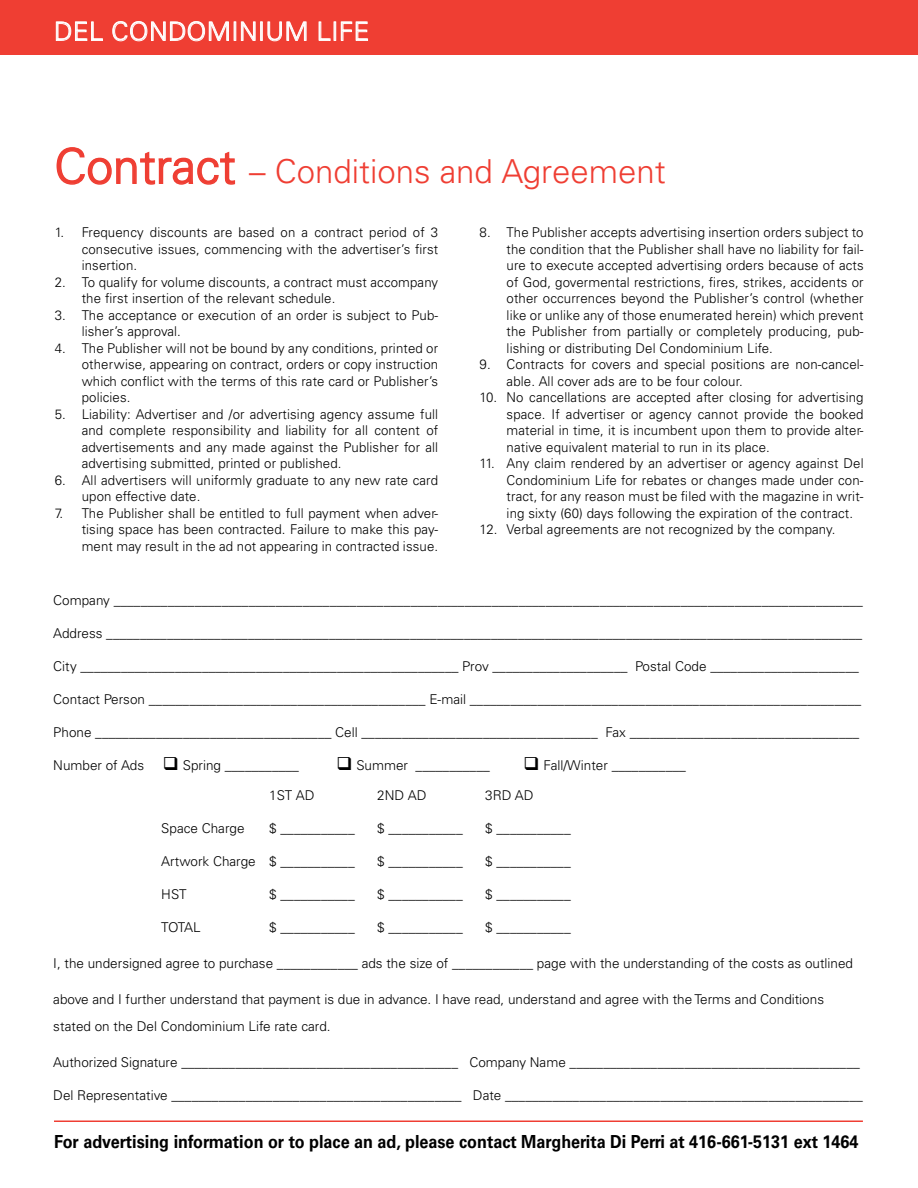
<style>
.page{position:relative;width:918px;height:1188px;background:#fff}
.page>*{position:absolute;margin:0;border:0;box-sizing:border-box;transform-origin:0 0}
.t1{font:300 33px "Univers LT Std";color:#ef3e33}
.t2{font:300 25.5px "Univers LT Std";letter-spacing:.02em;color:#fff}
.t3{font:700 18px "Univers LT Std";color:#000;scale:.9 1}
.t4{font:300 13.5px/16.5px "Univers LT Std";letter-spacing:.01em;color:#000;text-align:justify}
.s1{font-size:48px}
</style>
<div class="page">
<hr style="left:54px;top:1120px;width:809px;height:2px;background:#ef3e33">
<div style="left:0;top:0;width:918px;height:54px;background:#ef3e33"></div>
<svg style="left:56px;top:21px;width:47px;height:20px"></svg>
<svg style="left:112px;top:21px;width:144px;height:21px"></svg>
<div style="left:260px;top:22px;width:3px;height:19px;border:1px solid #fff"></div>
<svg style="left:267px;top:21px;width:40px;height:21px"></svg>
<svg style="left:318px;top:21px;width:50px;height:20px"></svg>
<svg style="left:56px;top:147px;width:180px;height:38px"></svg>
<h2 class="t2" style="left:54px;top:16px;width:317px">DEL CONDOMINIUM LIFE</h2>
<h1 class="t1" style="left:54px;top:152px;width:613px"><span class="s1">Contract</span> – Conditions and Agreement</h1>
<p class="t4" style="left:82px;top:224px;width:358px;text-indent:-27px">1. Frequency discounts are based on a contract period of 3 consecutive issues, commencing with the advertiser’s first insertion.</p>
<p class="t4" style="left:82px;top:274px;width:358px;text-indent:-27px">2. To qualify for volume discounts, a contract must accompany the first insertion of the relevant schedule.</p>
<p class="t4" style="left:82px;top:307px;width:358px;text-indent:-27px">3. The acceptance or execution of an order is subject to Pub&shy;lisher’s approval.</p>
<p class="t4" style="left:82px;top:340px;width:358px;text-indent:-27px">4. The Publisher will not be bound by any conditions, printed or otherwise, appearing on contract, orders or copy instruction which conflict with the terms of this rate card or Publisher’s policies.</p>
<p class="t4" style="left:82px;top:406px;width:358px;text-indent:-27px">5. Liability: Advertiser and /or advertising agency assume full and complete responsibility and liability for all content of advertisements and any made against the Publisher for all advertising submitted, printed or published.</p>
<p class="t4" style="left:82px;top:472px;width:358px;text-indent:-27px">6. All advertisers will uniformly graduate to any new rate card upon effective date.</p>
<p class="t4" style="left:82px;top:505px;width:358px;text-indent:-27px">7. The Publisher shall be entitled to full payment when adver&shy;tising space has been contracted. Failure to make this pay&shy;ment may result in the ad not appearing in contracted issue.</p>
<p class="t4" style="left:507px;top:224px;width:359px;text-indent:-27px">8. The Publisher accepts advertising insertion orders subject to the condition that the Publisher shall have no liability for fail&shy;ure to execute accepted advertising orders because of acts of God, govermental restrictions, fires, strikes, accidents or other occurrences beyond the Publisher’s control (whether like or unlike any of those enumerated herein) which prevent the Publisher from partially or completely producing, pub&shy;lishing or distributing Del Condominium Life.</p>
<p class="t4" style="left:507px;top:356px;width:358px;text-indent:-27px">9. Contracts for covers and special positions are non-cancel&shy;able. All cover ads are to be four colour.</p>
<p class="t4" style="left:507px;top:389px;width:359px;text-indent:-27px">10. No cancellations are accepted after closing for advertising space. If advertiser or agency cannot provide the booked material in time, it is incumbent upon them to provide alter&shy;native equivalent material to run in its place.</p>
<p class="t4" style="left:507px;top:455px;width:359px;text-indent:-27px">11. Any claim rendered by an advertiser or agency against Del Condominium Life for rebates or changes made under con&shy;tract, for any reason must be filed with the magazine in writ&shy;ing sixty (60) days following the expiration of the contract.</p>
<p class="t4" style="left:480px;top:521px;width:357px">12. Verbal agreements are not recognized by the company.</p>
<p class="t4" style="left:53px;top:592px;width:811px">Company _______________________________________________________________________________________________________________</p>
<p class="t4" style="left:53px;top:625px;width:811px">Address ________________________________________________________________________________________________________________</p>
<p class="t4" style="left:53px;top:658px;width:807px">City ________________________________________________________ Prov ____________________ Postal Code ______________________</p>
<p class="t4" style="left:53px;top:691px;width:810px">Contact Person _________________________________________ E-mail __________________________________________________________</p>
<p class="t4" style="left:53px;top:724px;width:808px">Phone ___________________________________ Cell ___________________________________ Fax __________________________________</p>
<p class="t4" style="left:53px;top:757px;width:247px">Number of Ads ❑ Spring ___________</p>
<p class="t4" style="left:337px;top:757px;width:155px">❑ Summer ___________</p>
<p class="t4" style="left:524px;top:757px;width:164px">❑ Fall/Winter ___________</p>
<p class="t4" style="left:269px;top:787px;width:47px">1ST AD</p>
<p class="t4" style="left:377px;top:787px;width:51px">2ND AD</p>
<p class="t4" style="left:485px;top:787px;width:50px">3RD AD</p>
<p class="t4" style="left:161px;top:820px;width:85px">Space Charge</p>
<p class="t4" style="left:269px;top:820px;width:87px">$ ___________</p>
<p class="t4" style="left:377px;top:820px;width:87px">$ ___________</p>
<p class="t4" style="left:485px;top:820px;width:87px">$ ___________</p>
<p class="t4" style="left:161px;top:853px;width:195px">Artwork Charge $ ___________</p>
<p class="t4" style="left:377px;top:853px;width:87px">$ ___________</p>
<p class="t4" style="left:485px;top:853px;width:87px">$ ___________</p>
<p class="t4" style="left:161px;top:886px;width:27px">HST</p>
<p class="t4" style="left:269px;top:886px;width:87px">$ ___________</p>
<p class="t4" style="left:377px;top:886px;width:87px">$ ___________</p>
<p class="t4" style="left:485px;top:886px;width:87px">$ ___________</p>
<p class="t4" style="left:161px;top:919px;width:41px">TOTAL</p>
<p class="t4" style="left:269px;top:919px;width:87px">$ ___________</p>
<p class="t4" style="left:377px;top:919px;width:87px">$ ___________</p>
<p class="t4" style="left:485px;top:919px;width:87px">$ ___________</p>
<p class="t4" style="left:53px;top:955px;width:801px">I, the undersigned agree to purchase ____________ ads the size of ____________ page with the understanding of the costs as outlined</p>
<p class="t4" style="left:53px;top:986px;width:772px;line-height:27px">above and I further understand that payment is due in advance. I have read, understand and agree with the Terms and Conditions stated on the Del Condominium Life rate card.</p>
<p class="t4" style="left:53px;top:1054px;width:808px">Authorized Signature _________________________________________ Company Name ___________________________________________</p>
<p class="t4" style="left:53px;top:1087px;width:811px">Del Representative ___________________________________________ Date _____________________________________________________</p>
<h3 class="t3" style="left:54px;top:1131px;width:896px">For advertising information or to place an ad, please contact Margherita Di Perri at 416-661-5131 ext 1464</h3>
</div>
